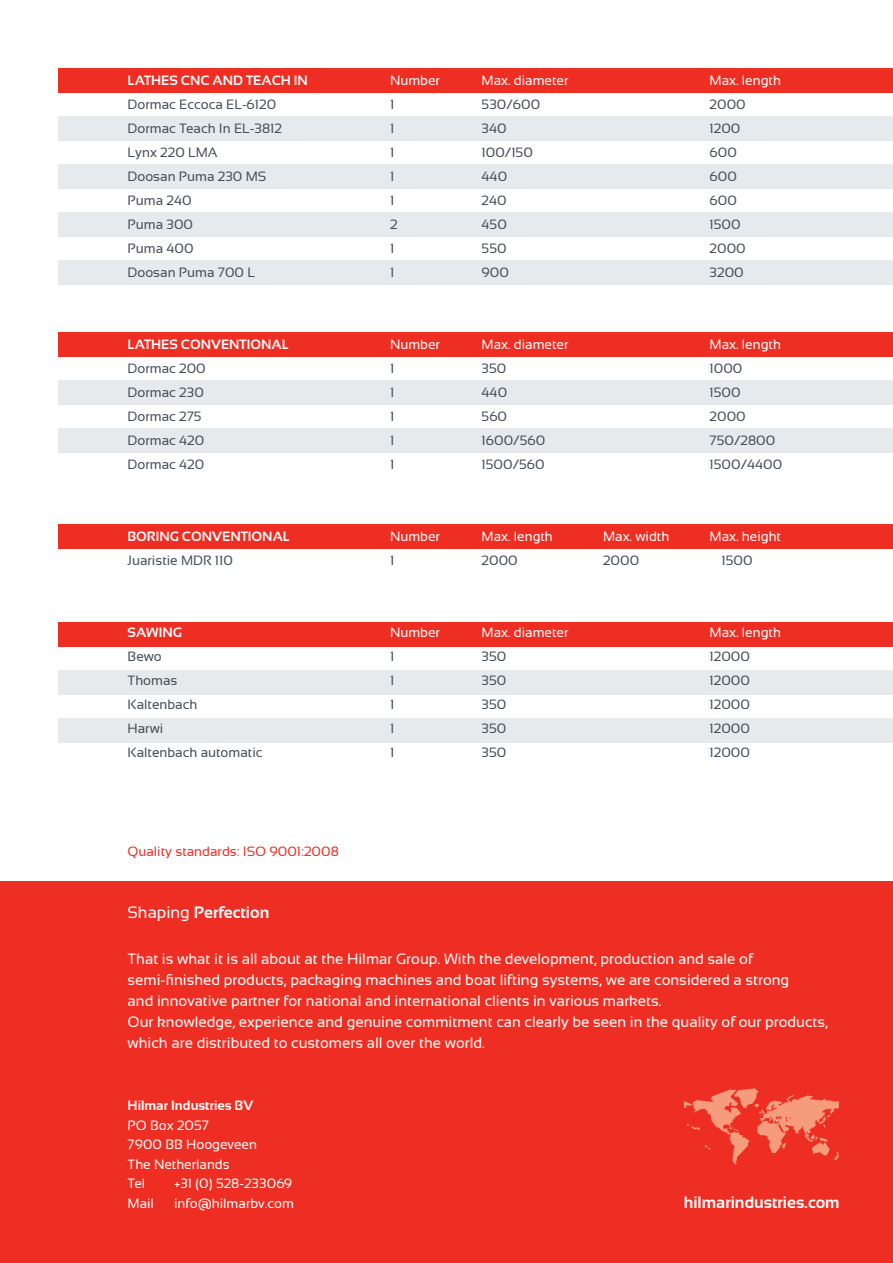
<style>
.page{position:relative;width:893px;height:1263px;background:#fff}
.page>*{position:absolute;margin:0;border:0;box-sizing:border-box;transform-origin:0 0}
.t1{font:700 16.5px "Sansation";color:#fff}
.t2{font:15px/21px "Sansation";color:#fff}
.t3{font:13.5px "Sansation";color:#434d57}
.t4{font:13.5px/19.5px "Sansation";color:#fff}
.t5{font:700 13.5px "Sansation";color:#fff}
.t6{font:13.5px "Sansation";color:#ee2e22}
.s1{font-weight:400}
</style>
<div class="page">
<div style="left:58px;top:68px;width:835px;height:24px;background:#ee2e22"></div>
<div style="left:58px;top:525px;width:835px;height:24px;background:#ee2e22"></div>
<div style="left:58px;top:116px;width:835px;height:24px;background:#e7eaed"></div>
<div style="left:58px;top:333px;width:835px;height:24px;background:#ee2e22"></div>
<div style="left:58px;top:164px;width:835px;height:24px;background:#e7eaed"></div>
<div style="left:58px;top:623px;width:835px;height:24px;background:#ee2e22"></div>
<div style="left:58px;top:212px;width:835px;height:24px;background:#e7eaed"></div>
<div style="left:58px;top:671px;width:835px;height:24px;background:#e7eaed"></div>
<div style="left:58px;top:381px;width:835px;height:24px;background:#e7eaed"></div>
<div style="left:58px;top:260px;width:835px;height:24px;background:#e7eaed"></div>
<div style="left:58px;top:719px;width:835px;height:24px;background:#e7eaed"></div>
<div style="left:58px;top:429px;width:835px;height:24px;background:#e7eaed"></div>
<div style="left:0;top:881px;width:893px;height:382px;background:#ee2e22"></div>
<svg style="left:684px;top:1088px;width:155px;height:77px"></svg>
<p class="t5" style="left:128px;top:73px;width:182px">LATHES CNC AND TEACH IN</p>
<p class="t4" style="left:390px;top:71px;width:51px">Number</p>
<p class="t4" style="left:482px;top:71px;width:88px">Max. diameter</p>
<p class="t4" style="left:710px;top:71px;width:73px">Max. length</p>
<p class="t3" style="left:128px;top:97px;width:150px">Dormac Eccoca EL-6120</p>
<p class="t3" style="left:390px;top:97px;width:6px">1</p>
<p class="t3" style="left:482px;top:97px;width:60px">530/600</p>
<p class="t3" style="left:710px;top:97px;width:38px">2000</p>
<p class="t3" style="left:128px;top:121px;width:156px">Dormac Teach In EL-3812</p>
<p class="t3" style="left:390px;top:121px;width:6px">1</p>
<p class="t3" style="left:482px;top:121px;width:27px">340</p>
<p class="t3" style="left:710px;top:121px;width:32px">1200</p>
<p class="t3" style="left:128px;top:145px;width:92px">Lynx 220 LMA</p>
<p class="t3" style="left:390px;top:145px;width:6px">1</p>
<p class="t3" style="left:482px;top:145px;width:53px">100/150</p>
<p class="t3" style="left:710px;top:145px;width:29px">600</p>
<p class="t3" style="left:128px;top:169px;width:140px">Doosan Puma 230 MS</p>
<p class="t3" style="left:390px;top:169px;width:6px">1</p>
<p class="t3" style="left:482px;top:169px;width:27px">440</p>
<p class="t3" style="left:710px;top:169px;width:29px">600</p>
<p class="t3" style="left:128px;top:193px;width:66px">Puma 240</p>
<p class="t3" style="left:390px;top:193px;width:6px">1</p>
<p class="t3" style="left:482px;top:193px;width:27px">240</p>
<p class="t3" style="left:710px;top:193px;width:29px">600</p>
<p class="t3" style="left:128px;top:217px;width:67px">Puma 300</p>
<p class="t3" style="left:390px;top:217px;width:9px">2</p>
<p class="t3" style="left:482px;top:217px;width:27px">450</p>
<p class="t3" style="left:710px;top:217px;width:33px">1500</p>
<p class="t3" style="left:128px;top:241px;width:68px">Puma 400</p>
<p class="t3" style="left:390px;top:241px;width:6px">1</p>
<p class="t3" style="left:482px;top:241px;width:27px">550</p>
<p class="t3" style="left:710px;top:241px;width:38px">2000</p>
<p class="t3" style="left:128px;top:265px;width:129px">Doosan Puma 700 L</p>
<p class="t3" style="left:390px;top:265px;width:6px">1</p>
<p class="t3" style="left:482px;top:265px;width:29px">900</p>
<p class="t3" style="left:710px;top:265px;width:36px">3200</p>
<p class="t5" style="left:128px;top:337px;width:163px">LATHES CONVENTIONAL</p>
<p class="t4" style="left:390px;top:335px;width:51px">Number</p>
<p class="t4" style="left:482px;top:335px;width:88px">Max. diameter</p>
<p class="t4" style="left:710px;top:335px;width:73px">Max. length</p>
<p class="t3" style="left:128px;top:361px;width:80px">Dormac 200</p>
<p class="t3" style="left:390px;top:361px;width:6px">1</p>
<p class="t3" style="left:482px;top:361px;width:26px">350</p>
<p class="t3" style="left:710px;top:361px;width:34px">1000</p>
<p class="t3" style="left:128px;top:385px;width:78px">Dormac 230</p>
<p class="t3" style="left:390px;top:385px;width:6px">1</p>
<p class="t3" style="left:482px;top:385px;width:27px">440</p>
<p class="t3" style="left:710px;top:385px;width:33px">1500</p>
<p class="t3" style="left:128px;top:409px;width:76px">Dormac 275</p>
<p class="t3" style="left:390px;top:409px;width:6px">1</p>
<p class="t3" style="left:482px;top:409px;width:27px">560</p>
<p class="t3" style="left:710px;top:409px;width:38px">2000</p>
<p class="t3" style="left:128px;top:433px;width:78px">Dormac 420</p>
<p class="t3" style="left:390px;top:433px;width:6px">1</p>
<p class="t3" style="left:482px;top:433px;width:65px">1600/560</p>
<p class="t3" style="left:710px;top:433px;width:67px">750/2800</p>
<p class="t3" style="left:128px;top:457px;width:78px">Dormac 420</p>
<p class="t3" style="left:390px;top:457px;width:6px">1</p>
<p class="t3" style="left:482px;top:457px;width:65px">1500/560</p>
<p class="t3" style="left:710px;top:457px;width:74px">1500/4400</p>
<p class="t5" style="left:128px;top:529px;width:164px">BORING CONVENTIONAL</p>
<p class="t4" style="left:390px;top:527px;width:51px">Number</p>
<p class="t4" style="left:482px;top:527px;width:73px">Max. length</p>
<p class="t4" style="left:603px;top:527px;width:68px">Max. width</p>
<p class="t4" style="left:710px;top:527px;width:73px">Max. height</p>
<p class="t3" style="left:128px;top:553px;width:107px">Juaristie MDR 110</p>
<p class="t3" style="left:390px;top:553px;width:6px">1</p>
<p class="t3" style="left:482px;top:553px;width:38px">2000</p>
<p class="t3" style="left:603px;top:553px;width:38px">2000</p>
<p class="t3" style="left:722px;top:553px;width:33px">1500</p>
<p class="t5" style="left:128px;top:625px;width:56px">SAWING</p>
<p class="t4" style="left:390px;top:623px;width:51px">Number</p>
<p class="t4" style="left:482px;top:623px;width:88px">Max. diameter</p>
<p class="t4" style="left:710px;top:623px;width:73px">Max. length</p>
<p class="t3" style="left:128px;top:649px;width:36px">Bewo</p>
<p class="t3" style="left:390px;top:649px;width:6px">1</p>
<p class="t3" style="left:482px;top:649px;width:26px">350</p>
<p class="t3" style="left:710px;top:649px;width:42px">12000</p>
<p class="t3" style="left:128px;top:673px;width:51px">Thomas</p>
<p class="t3" style="left:390px;top:673px;width:6px">1</p>
<p class="t3" style="left:482px;top:673px;width:26px">350</p>
<p class="t3" style="left:710px;top:673px;width:42px">12000</p>
<p class="t3" style="left:128px;top:697px;width:71px">Kaltenbach</p>
<p class="t3" style="left:390px;top:697px;width:6px">1</p>
<p class="t3" style="left:482px;top:697px;width:26px">350</p>
<p class="t3" style="left:710px;top:697px;width:42px">12000</p>
<p class="t3" style="left:128px;top:721px;width:37px">Harwi</p>
<p class="t3" style="left:390px;top:721px;width:6px">1</p>
<p class="t3" style="left:482px;top:721px;width:26px">350</p>
<p class="t3" style="left:710px;top:721px;width:42px">12000</p>
<p class="t3" style="left:128px;top:745px;width:136px">Kaltenbach automatic</p>
<p class="t3" style="left:390px;top:745px;width:6px">1</p>
<p class="t3" style="left:482px;top:745px;width:26px">350</p>
<p class="t3" style="left:710px;top:745px;width:42px">12000</p>
<p class="t6" style="left:128px;top:843px;width:213px">Quality standards: ISO 9001:2008</p>
<p class="t1" style="left:128px;top:903px;width:143px"><span class="s1">Shaping</span> Perfection</p>
<p class="t2" style="left:128px;top:948px;width:702px">That is what it is all about at the Hilmar Group. With the development, production and sale of semi-finished products, packaging machines and boat lifting systems, we are considered a strong<br>and innovative partner for national and international clients in various markets.<br>Our knowledge, experience and genuine commitment can clearly be seen in the quality of our products, which are distributed to customers all over the world.</p>
<p class="t5" style="left:128px;top:1098px;width:127px">Hilmar Industries BV</p>
<p class="t4" style="left:128px;top:1115px;width:131px">PO Box 2057<br>7900 BB Hoogeveen<br>The Netherlands<br>Tel</p>
<p class="t4" style="left:174px;top:1173px;width:120px">+31 (0) 528-233069</p>
<p class="t4" style="left:128px;top:1193px;width:28px">Mail</p>
<p class="t4" style="left:174px;top:1193px;width:121px">info@hilmarbv.com</p>
<p class="t1" style="left:684px;top:1193px;width:157px">hilmarindustries.com</p>
</div>
